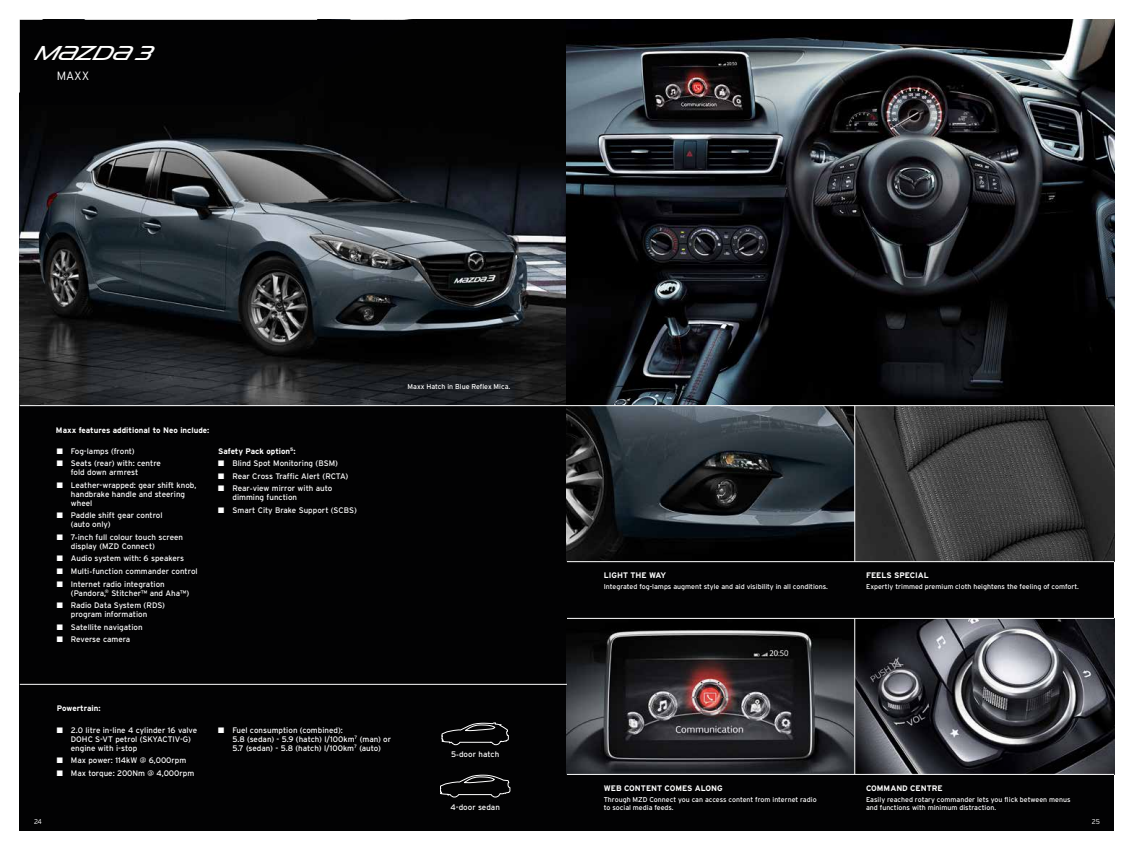
<style>
.page{position:relative;width:1134px;height:851px;background:#fff}
.page>*{position:absolute;margin:0;border:0;box-sizing:border-box;transform-origin:0 0}
.t1{font:20px "Mazda";color:#fff}
.t2{font:300 12px "Interstate";color:#fff}
.t3{font:8px/9px "Interstate";color:#fff}
.t4{font:700 8px "Interstate";color:#fff}
.t5{font:7px/8px "Interstate";color:#fff}
.t6{font:300 7px "Interstate";color:#fff}
</style>
<div class="page">
<div style="left:20px;top:20px;width:1094px;height:811px;background:#020203"></div>
<img style="left:20px;top:20px;width:1094px;height:385px">
<img style="left:567px;top:619px;width:547px;height:154px">
<img style="left:567px;top:406px;width:547px;height:155px">
<hr style="left:20px;top:405px;width:1094px;height:1px;background:#fff">
<hr style="left:567px;top:561px;width:547px;height:1px;background:#fff">
<hr style="left:567px;top:618px;width:547px;height:1px;background:#fff">
<hr style="left:567px;top:773px;width:547px;height:1px;background:#fff">
<hr style="left:854px;top:405px;width:1px;height:156px;background:#fff">
<hr style="left:854px;top:618px;width:1px;height:156px;background:#fff">
<hr style="left:20px;top:683px;width:547px;height:1px;background:#fff">
<svg style="left:20px;top:20px;width:399px;height:85px"></svg>
<svg style="left:442px;top:722px;width:67px;height:23px"></svg>
<svg style="left:440px;top:774px;width:70px;height:23px"></svg>
<h1 class="t1" style="left:37px;top:42px;width:118px">m{zd{ 3</h1>
<h2 class="t2" style="left:57px;top:69px;width:34px">MAXX</h2>
<p class="t4" style="left:56px;top:425px;width:155px">Maxx features additional to Neo include:</p>
<p class="t3" style="left:57px;top:446px;width:80px">■ Fog-lamps (front)</p>
<p class="t3" style="left:71px;top:459px;width:92px;text-indent:-14px">■ Seats (rear) with: centre fold down armrest</p>
<p class="t3" style="left:71px;top:480px;width:127px;text-indent:-14px">■ Leather-wrapped: gear shift knob, handbrake handle and steering wheel</p>
<p class="t3" style="left:71px;top:511px;width:93px;text-indent:-14px">■ Paddle shift gear control (auto only)</p>
<p class="t3" style="left:71px;top:532px;width:114px;text-indent:-14px">■ 7-inch full colour touch screen display (MZD Connect)</p>
<p class="t3" style="left:57px;top:554px;width:129px">■ Audio system with: 6 speakers</p>
<p class="t3" style="left:57px;top:566px;width:142px">■ Multi-function commander control</p>
<p class="t3" style="left:71px;top:579px;width:120px;text-indent:-14px">■ Internet radio integration (Pandora,<sup>®</sup> Stitcher™ and Aha™)</p>
<p class="t3" style="left:57px;top:600px;width:110px;text-align:center">■ Radio Data System (RDS) program information</p>
<p class="t3" style="left:57px;top:622px;width:87px">■ Satellite navigation</p>
<p class="t3" style="left:57px;top:634px;width:75px">■ Reverse camera</p>
<p class="t4" style="left:218px;top:446px;width:79px">Safety Pack option<sup>5</sup>:</p>
<p class="t3" style="left:218px;top:459px;width:121px">■ Blind Spot Monitoring (BSM)</p>
<p class="t3" style="left:218px;top:471px;width:132px">■ Rear Cross Traffic Alert (RCTA)</p>
<p class="t3" style="left:232px;top:484px;width:101px;text-indent:-14px">■ Rear-view mirror with auto dimming function</p>
<p class="t3" style="left:218px;top:505px;width:140px">■ Smart City Brake Support (SCBS)</p>
<p class="t5" style="left:407px;top:382px;width:104px">Maxx Hatch in Blue Reflex Mica.</p>
<p class="t4" style="left:57px;top:704px;width:46px">Powertrain:</p>
<p class="t3" style="left:71px;top:725px;width:128px;text-indent:-14px">■ 2.0 litre in-line 4 cylinder 16 valve<br>DOHC S-VT petrol (SKYACTIV-G) engine with i-stop</p>
<p class="t3" style="left:57px;top:755px;width:131px">■ Max power: 114kW @ 6,000rpm</p>
<p class="t3" style="left:57px;top:768px;width:139px">■ Max torque: 200Nm @ 4,000rpm</p>
<p class="t3" style="left:232px;top:725px;width:160px;text-indent:-14px">■ Fuel consumption (combined):<br>5.8 (sedan) - 5.9 (hatch) l/100km<sup>7</sup> (man) or<br>5.7 (sedan) - 5.8 (hatch) l/100km<sup>7</sup> (auto)</p>
<p class="t3" style="left:451px;top:749px;width:50px">5-door hatch</p>
<p class="t3" style="left:450px;top:802px;width:51px">4-door sedan</p>
<p class="t4" style="left:604px;top:570px;width:64px">LIGHT THE WAY</p>
<p class="t5" style="left:604px;top:582px;width:226px">Integrated fog-lamps augment style and aid visibility in all conditions.</p>
<p class="t4" style="left:866px;top:570px;width:64px">FEELS SPECIAL</p>
<p class="t5" style="left:866px;top:582px;width:214px">Expertly trimmed premium cloth heightens the feeling of comfort.</p>
<p class="t4" style="left:604px;top:783px;width:120px">WEB CONTENT COMES ALONG</p>
<p class="t5" style="left:604px;top:795px;width:214px">Through MZD Connect you can access content from internet radio to social media feeds.</p>
<p class="t4" style="left:866px;top:783px;width:78px">COMMAND CENTRE</p>
<p class="t5" style="left:866px;top:795px;width:206px">Easily reached rotary commander lets you flick between menus and functions with minimum distraction.</p>
<p class="t6" style="left:34px;top:817px;width:9px">24</p>
<p class="t6" style="left:1092px;top:817px;width:10px">25</p>
</div>
